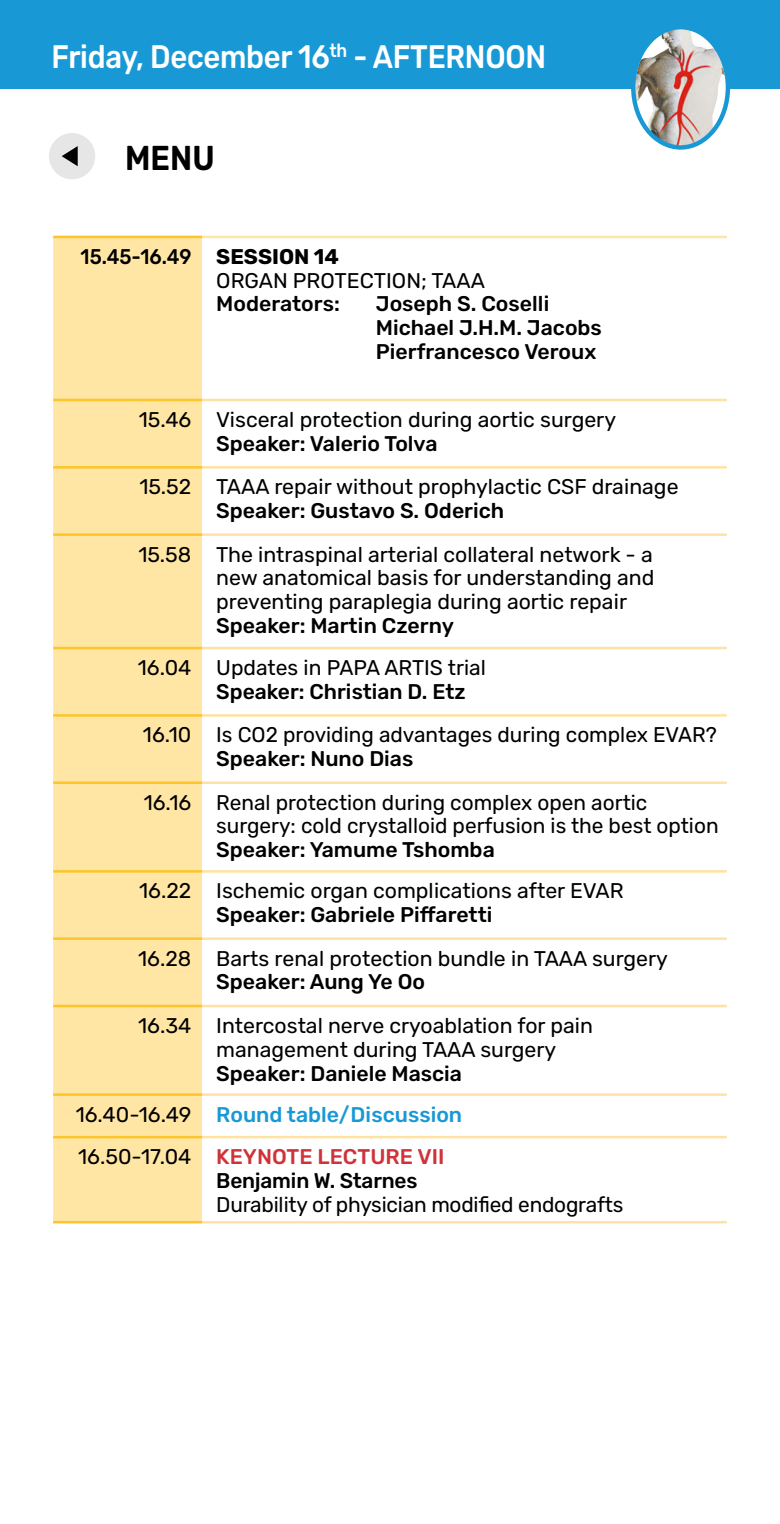
<style>
.page{position:relative;width:780px;height:1524px;background:#fff}
.page>*{position:absolute;margin:0;border:0;box-sizing:border-box;transform-origin:0 0}
.t1{font:600 34.5px "Rubik";color:#000;scale:.9 1}
.t2{font:500 32.5px "Rubik";letter-spacing:-.01em;color:#fff;scale:.9 1}
.t3{font:21.25px/23.8px "Rubik";color:#000}
.t4{font:500 21.25px/23.8px "Rubik";color:#000}
.s1{font-weight:500}
.s2{font-weight:700}
.s3{font-weight:500;color:#1899d6}
.s4{font-weight:500;color:#d03239}
</style>
<div class="page">
<div style="left:0;top:0;width:780px;height:88px;background:#1899d6"></div>
<img style="left:633px;top:30px;width:91px;height:115px">
<div style="left:631px;top:25px;width:99px;height:125px;border:4px solid #1899d6;border-radius:50%"></div>
<div style="left:53px;top:238px;width:149px;height:983px;background:#ffe6a4"></div>
<svg style="left:202px;top:238px;width:524px;height:901px"></svg>
<hr style="left:202px;top:399px;width:524px;height:2px;background:#ffe2a3">
<hr style="left:202px;top:466px;width:524px;height:2px;background:#ffe2a3">
<hr style="left:202px;top:533px;width:524px;height:3px;background:#ffe2a3">
<hr style="left:202px;top:647px;width:524px;height:2px;background:#ffe2a3">
<hr style="left:202px;top:714px;width:524px;height:2px;background:#ffe2a3">
<hr style="left:202px;top:781px;width:524px;height:3px;background:#ffe2a3">
<hr style="left:202px;top:870px;width:524px;height:2px;background:#ffe2a3">
<hr style="left:202px;top:937px;width:524px;height:3px;background:#ffe2a3">
<hr style="left:202px;top:1005px;width:524px;height:2px;background:#ffe2a3">
<hr style="left:202px;top:1093px;width:524px;height:3px;background:#ffe2a3">
<hr style="left:202px;top:1136px;width:524px;height:2px;background:#ffe2a3">
<hr style="left:202px;top:1221px;width:524px;height:2px;background:#ffe2a3">
<hr style="left:202px;top:236px;width:524px;height:2px;background:#ffe6a4">
<hr style="left:53px;top:399px;width:149px;height:2px;background:#fdc52c">
<hr style="left:53px;top:466px;width:149px;height:2px;background:#fdc52c">
<hr style="left:53px;top:533px;width:149px;height:3px;background:#fdc52c">
<hr style="left:53px;top:647px;width:149px;height:2px;background:#fdc52c">
<hr style="left:53px;top:714px;width:149px;height:2px;background:#fdc52c">
<hr style="left:53px;top:781px;width:149px;height:3px;background:#fdc52c">
<hr style="left:53px;top:870px;width:149px;height:2px;background:#fdc52c">
<hr style="left:53px;top:937px;width:149px;height:3px;background:#fdc52c">
<hr style="left:53px;top:1005px;width:149px;height:2px;background:#fdc52c">
<hr style="left:53px;top:1093px;width:149px;height:3px;background:#fdc52c">
<hr style="left:53px;top:1136px;width:149px;height:2px;background:#fdc52c">
<hr style="left:53px;top:1221px;width:149px;height:2px;background:#fdc52c">
<hr style="left:53px;top:236px;width:149px;height:2px;background:#fdc52c">
<div style="left:49px;top:133px;width:46px;height:46px;background:#e6e6e6;border-radius:50%"></div>
<svg style="left:62px;top:146px;width:16px;height:20px"></svg>
<h2 class="t2" style="left:51px;top:39px;width:551px">Friday, December 16<sup>th</sup> - AFTERNOON</h2>
<h1 class="t1" style="left:125px;top:138px;width:101px">MENU</h1>
<p class="t3" style="left:216px;top:245px;width:270px;text-indent:-136px"><span class="s1">15.45-16.49</span> <span class="s2">SESSION 14<br></span>ORGAN PROTECTION; TAAA</p>
<p class="t4" style="left:216px;top:293px;width:125px">Moderators:</p>
<p class="t4" style="left:376px;top:293px;width:228px">Joseph S. Coselli<br>Michael J.H.M. Jacobs<br>Pierfrancesco Veroux</p>
<p class="t3" style="left:139px;top:408px;width:478px">15.46 Visceral protection during aortic surgery</p>
<p class="t4" style="left:216px;top:432px;width:223px">Speaker: Valerio Tolva</p>
<p class="t3" style="left:139px;top:476px;width:540px">15.52 TAAA repair without prophylactic CSF drainage</p>
<p class="t4" style="left:216px;top:499px;width:289px">Speaker: Gustavo S. Oderich</p>
<p class="t3" style="left:216px;top:543px;width:439px;text-align:justify;text-indent:-78px">15.58 The intraspinal arterial collateral network - a new anatomical basis for understanding and preventing paraplegia during aortic repair</p>
<p class="t4" style="left:216px;top:614px;width:239px">Speaker: Martin Czerny</p>
<p class="t3" style="left:138px;top:656px;width:349px">16.04 Updates in PAPA ARTIS trial</p>
<p class="t4" style="left:216px;top:680px;width:251px">Speaker: Christian D. Etz</p>
<p class="t3" style="left:143px;top:723px;width:575px">16.10 Is CO2 providing advantages during complex EVAR?</p>
<p class="t4" style="left:216px;top:747px;width:198px">Speaker: Nuno Dias</p>
<p class="t3" style="left:216px;top:791px;width:504px;text-indent:-73px">16.16 Renal protection during complex open aortic surgery: cold crystalloid perfusion is the best option</p>
<p class="t4" style="left:216px;top:838px;width:280px">Speaker: Yamume Tshomba</p>
<p class="t3" style="left:139px;top:879px;width:486px">16.22 Ischemic organ complications after EVAR</p>
<p class="t4" style="left:216px;top:903px;width:278px">Speaker: Gabriele Piffaretti</p>
<p class="t3" style="left:138px;top:947px;width:531px">16.28 Barts renal protection bundle in TAAA surgery</p>
<p class="t4" style="left:216px;top:970px;width:210px">Speaker: Aung Ye Oo</p>
<p class="t3" style="left:216px;top:1014px;width:378px;text-indent:-78px">16.34 Intercostal nerve cryoablation for pain management during TAAA surgery</p>
<p class="t3" style="left:76px;top:1053px;width:388px;line-height:41.8px;text-align:justify;text-indent:141px"><span class="s1">Speaker: Daniele Mascia </span>16.40-16.49 <span class="s3">Round table/Discussion </span>16.50-17.04 <span class="s4">KEYNOTE LECTURE VII</span></p>
<p class="t4" style="left:216px;top:1169px;width:203px">Benjamin W. Starnes</p>
<p class="t3" style="left:216px;top:1193px;width:408px">Durability of physician modified endografts</p>
</div>
